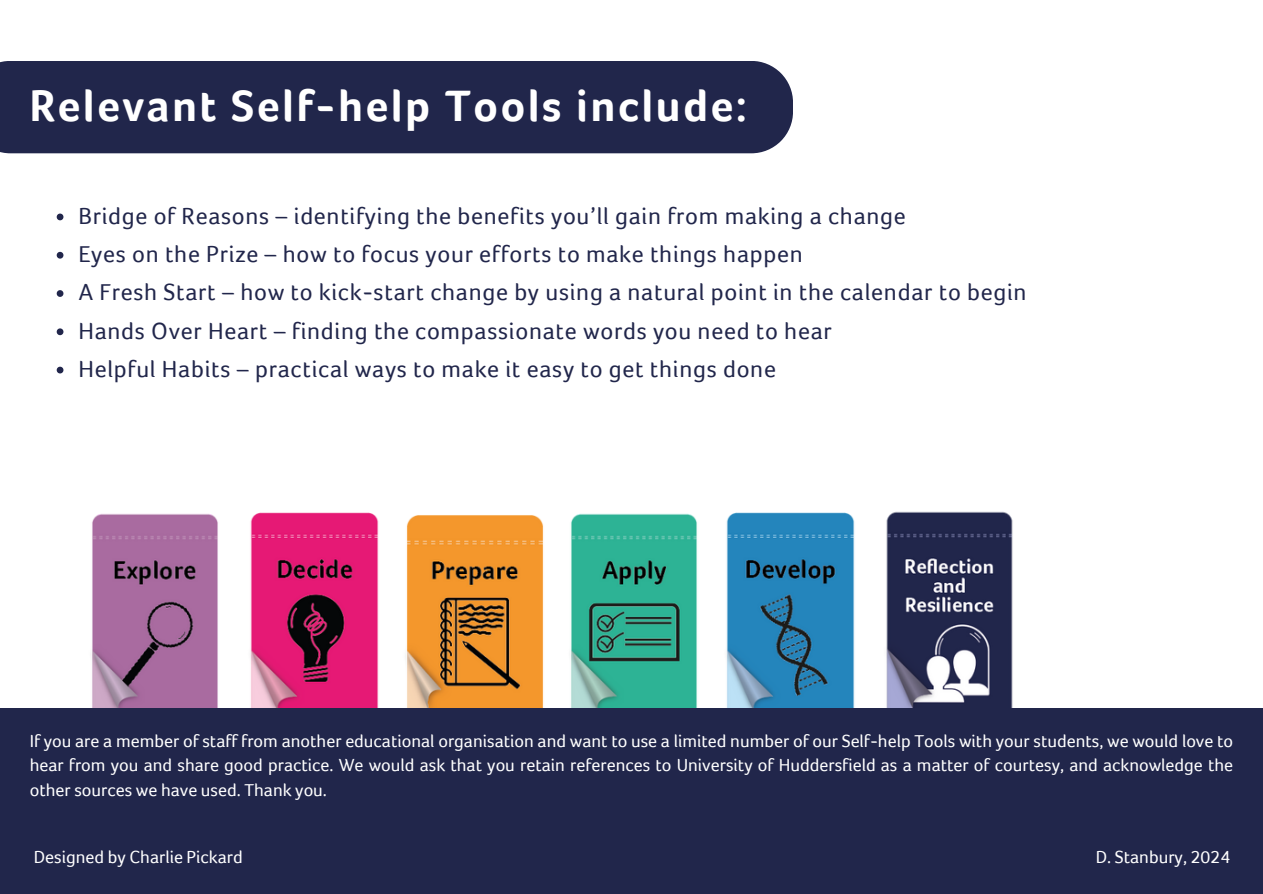
<style>
.page{position:relative;width:1263px;height:894px;background:#fff}
.page>*{position:absolute;margin:0;border:0;box-sizing:border-box;transform-origin:0 0}
.t1{font:700 45px "Foco";letter-spacing:.05em;color:#fff}
.t2{font:24px/38.2px "Foco";letter-spacing:.03em;color:#21264b}
.t3{font:18px/24.8px "Foco";color:#fff;text-align:justify}
</style>
<div class="page">
<img style="left:951px;top:511px;width:62px;height:197px">
<img style="left:793px;top:511px;width:158px;height:197px">
<img style="left:682px;top:512px;width:111px;height:196px">
<img style="left:314px;top:512px;width:368px;height:196px">
<img style="left:92px;top:512px;width:222px;height:196px">
<div style="left:0;top:708px;width:1263px;height:185px;background:#21264b"></div>
<div style="left:0;top:61px;width:793px;height:92px;background:#21264b"></div>
<svg style="left:57px;top:213px;width:6px;height:7px"></svg>
<svg style="left:57px;top:252px;width:6px;height:6px"></svg>
<svg style="left:57px;top:290px;width:6px;height:7px"></svg>
<svg style="left:57px;top:328px;width:6px;height:7px"></svg>
<svg style="left:57px;top:366px;width:6px;height:7px"></svg>
<h1 class="t1" style="left:29px;top:81px;width:719px">Relevant Self-help Tools include:</h1>
<p class="t2" style="left:78px;top:197px;width:950px">Bridge of Reasons – identifying the benefits you’ll gain from making a change<br>Eyes on the Prize – how to focus your efforts to make things happen<br>A Fresh Start – how to kick-start change by using a natural point in the calendar to begin Hands Over Heart – finding the compassionate words you need to hear<br>Helpful Habits – practical ways to make it easy to get things done</p>
<p class="t3" style="left:30px;top:728px;width:1205px">If you are a member of staff from another educational organisation and want to use a limited number of our Self-help Tools with your students, we would love to hear from you and share good practice. We would ask that you retain references to University of Huddersfield as a matter of courtesy, and acknowledge the other sources we have used. Thank you.</p>
<p class="t3" style="left:34px;top:844px;width:210px">Designed by Charlie Pickard</p>
<p class="t3" style="left:1096px;top:844px;width:136px">D. Stanbury, 2024</p>
</div>
